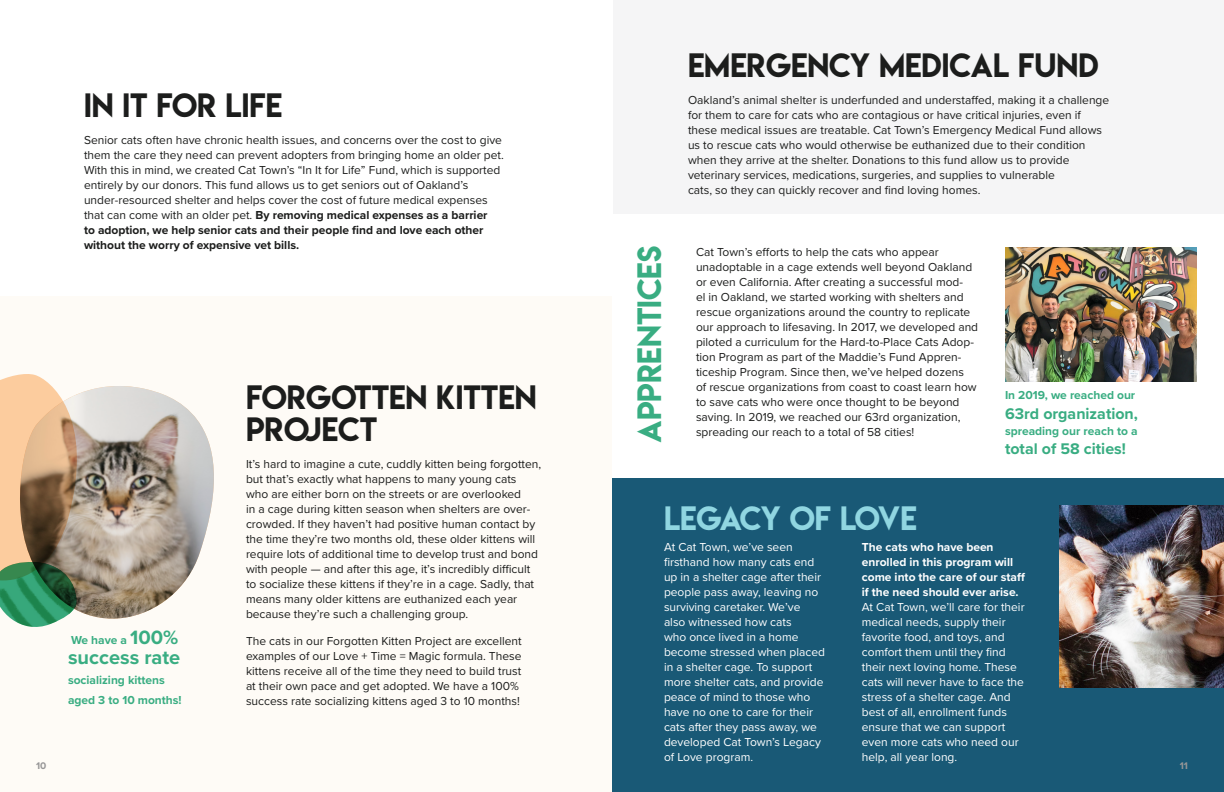
<style>
.page{position:relative;width:1224px;height:792px;background:#fff}
.page>*{position:absolute;margin:0;border:0;box-sizing:border-box;transform-origin:0 0}
.t1{font:30px/32px "Lemon Milk";color:#1c1d1c}
.t2{font:30px "Lemon Milk";letter-spacing:-.035em;color:#90d6e1}
.t3{font:30px "Lemon Milk";color:#39ad82}
.t4{font:700 20px "Proxima Nova";color:#39ad82}
.t5{font:700 16px "Proxima Nova";color:#39ad82}
.t6{font:12px/15px "Proxima Nova";color:#1c1d1c}
.t7{font:12px/15px "Proxima Nova";color:#fff}
.t8{font:700 12px/20px "Proxima Nova";color:#39ad82}
.t9{font:700 10px "Proxima Nova";color:#979697}
.s1{font-weight:700}
.s2{font-size:20px}
</style>
<div class="page">
<div style="left:613px;top:0;width:611px;height:214px;background:#f5f5f6"></div>
<div style="left:0;top:296px;width:612px;height:496px;background:#fefbf6"></div>
<div style="left:612px;top:478px;width:612px;height:314px;background:#195976"></div>
<img style="left:96px;top:386px;width:118px;height:233px">
<svg style="left:0;top:374px;width:96px;height:243px;background:#c5a688"></svg>
<img style="left:0;top:559px;width:80px;height:68px">
<img style="left:1060px;top:506px;width:164px;height:182px">
<img style="left:1005px;top:247px;width:192px;height:135px">
<p class="t1" style="left:688px;top:49px;width:412px">EMERGENCY MEDICAL FUND</p>
<p class="t6" style="left:688px;top:92px;width:423px">Oakland’s animal shelter is underfunded and understaffed, making it a challenge for them to care for cats who are contagious or have critical injuries, even if these medical issues are treatable. Cat Town’s Emergency Medical Fund allows us to rescue cats who would otherwise be euthanized due to their condition when they arrive at the shelter. Donations to this fund allow us to provide veterinary services, medications, surgeries, and supplies to vulnerable<br>cats, so they can quickly recover and find loving homes.</p>
<p class="t1" style="left:84px;top:89px;width:200px">IN IT FOR LIFE</p>
<p class="t6" style="left:84px;top:132px;width:421px">Senior cats often have chronic health issues, and concerns over the cost to give them the care they need can prevent adopters from bringing home an older pet.<br>With this in mind, we created Cat Town’s “In It for Life” Fund, which is supported entirely by our donors. This fund allows us to get seniors out of Oakland’s under-resourced shelter and helps cover the cost of future medical expenses that can come with an older pet. <span class="s1">By removing medical expenses as a barrier<br>to adoption, we help senior cats and their people find and love each other without the worry of expensive vet bills.</span></p>
<p class="t3" style="left:628px;top:443px;width:198px;rotate:-90deg">APPRENTICES</p>
<p class="t6" style="left:696px;top:244px;width:284px">Cat Town’s efforts to help the cats who appear unadoptable in a cage extends well beyond Oakland or even California. After creating a successful mod-<br>el in Oakland, we started working with shelters and rescue organizations around the country to replicate our approach to lifesaving. In 2017, we developed and piloted a curriculum for the Hard-to-Place Cats Adop&shy;tion Program as part of the Maddie’s Fund Appren&shy;ticeship Program. Since then, we’ve helped dozens<br>of rescue organizations from coast to coast learn how to save cats who were once thought to be beyond saving. In 2019, we reached our 63rd organization,</p>
<p class="t1" style="left:246px;top:381px;width:292px">FORGOTTEN KITTEN<br>PROJECT</p>
<p class="t6" style="left:246px;top:456px;width:297px">It’s hard to imagine a cute, cuddly kitten being forgotten, but that’s exactly what happens to many young cats who are either born on the streets or are overlooked<br>in a cage during kitten season when shelters are over&shy;crowded. If they haven’t had positive human contact by the time they’re two months old, these older kittens will require lots of additional time to develop trust and bond with people — and after this age, it’s incredibly difficult to socialize these kittens if they’re in a cage. Sadly, that means many older kittens are euthanized each year because they’re such a challenging group.</p>
<p class="t6" style="left:246px;top:633px;width:277px">The cats in our Forgotten Kitten Project are excellent examples of our Love + Time = Magic formula. These kittens receive all of the time they need to build trust at their own pace and get adopted. We have a 100% success rate socializing kittens aged 3 to 10 months!</p>
<p class="t8" style="left:1005px;top:385px;width:132px">In 2019, we reached our</p>
<p class="t5" style="left:1005px;top:402px;width:135px">63rd organization,</p>
<p class="t8" style="left:1005px;top:421px;width:134px">spreading our reach to a</p>
<p class="t5" style="left:1005px;top:437px;width:122px">total of 58 cities!</p>
<p class="t6" style="left:696px;top:424px;width:220px">spreading our reach to a total of 58 cities!</p>
<p class="t2" style="left:664px;top:497px;width:254px">LEGACY OF LOVE</p>
<p class="t7" style="left:664px;top:539px;width:163px">At Cat Town, we’ve seen firsthand how many cats end up in a shelter cage after their people pass away, leaving no surviving caretaker. We’ve<br>also witnessed how cats<br>who once lived in a home become stressed when placed in a shelter cage. To support more shelter cats, and provide peace of mind to those who have no one to care for their cats after they pass away, we developed Cat Town’s Legacy of Love program.</p>
<p class="t7" style="left:862px;top:539px;width:165px"><span class="s1">The cats who have been enrolled in this program will come into the care of our staff if the need should ever arise.<br></span>At Cat Town, we’ll care for their medical needs, supply their favorite food, and toys, and comfort them until they find their next loving home. These cats will never have to face the stress of a shelter cage. And best of all, enrollment funds ensure that we can support even more cats who need our help, all year long.</p>
<p class="t8" style="left:71px;top:630px;width:109px">We have a <span class="s2">100%</span></p>
<p class="t4" style="left:68px;top:642px;width:114px">success rate</p>
<p class="t8" style="left:68px;top:670px;width:115px">socializing kittens aged 3 to 10 months!</p>
<p class="t9" style="left:36px;top:758px;width:12px">10</p>
<p class="t9" style="left:1180px;top:758px;width:10px">11</p>
</div>
